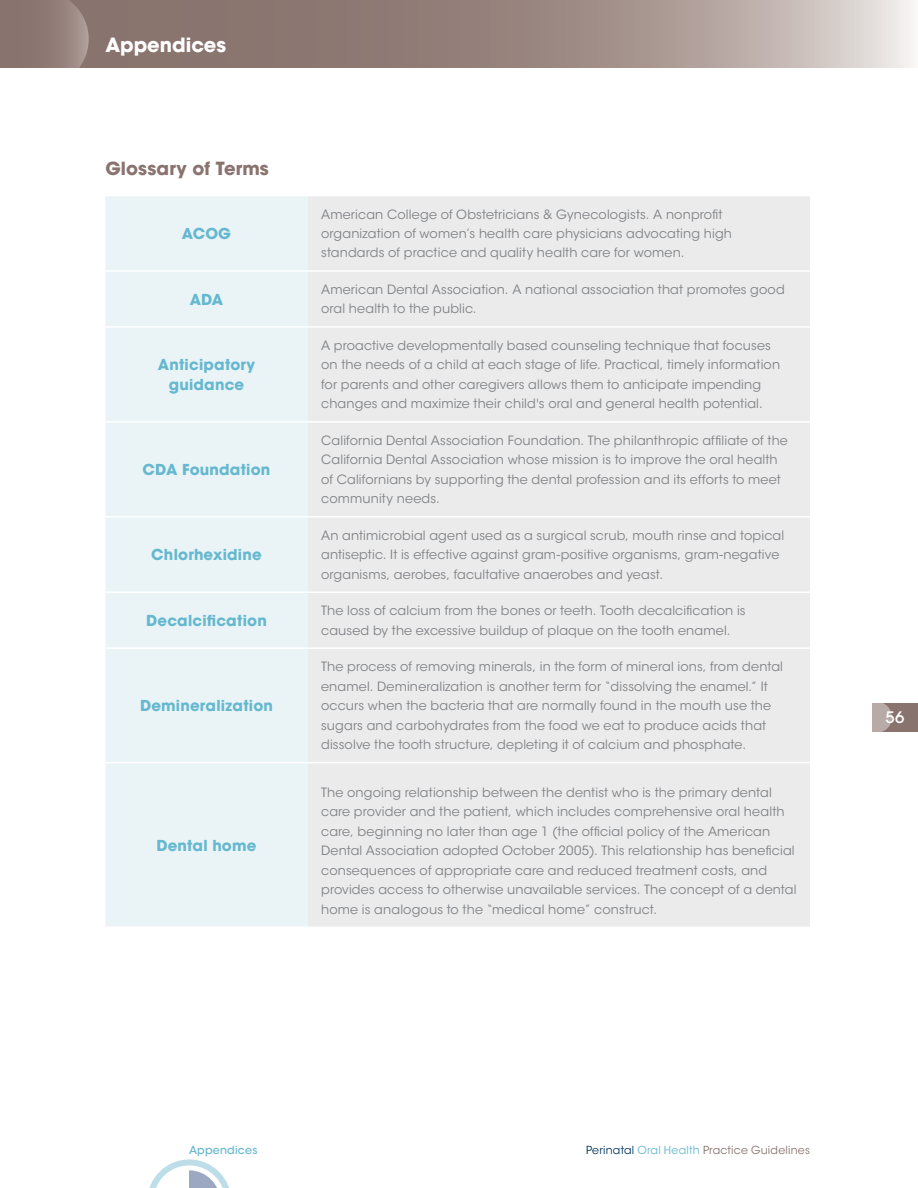
<style>
.page{position:relative;width:918px;height:1188px;background:#fff}
.page>*{position:absolute;margin:0;border:0;box-sizing:border-box;transform-origin:0 0}
.t1{font:700 19.5px "ITC Avant Garde Std";color:#fff}
.t2{font:700 18px "ITC Avant Garde Std";letter-spacing:.01em;color:#89736e}
.t3{font:500 15.75px "ITC Avant Garde Std";color:#fff}
.t4{font:700 15px/19.5px "ITC Avant Garde Std";letter-spacing:.015em;color:#65b8cf;text-align:center}
.t5{font:12.75px/19.5px "ITC Avant Garde Std";letter-spacing:.015em;color:#808285}
.t6{font:10.95px "ITC Avant Garde Std";letter-spacing:.02em;color:#89736e}
.t7{font:500 10.95px "ITC Avant Garde Std";letter-spacing:.02em;color:#65b8cf}
.s1{color:#00355f}
.s2{color:#65b8cf}
</style>
<div class="page">
<div style="left:872px;top:703px;width:46px;height:28px;background:#89736e"></div>
<svg style="left:872px;top:703px;width:20px;height:28px"></svg>
<svg style="left:89px;top:0;width:822px;height:68px;background:#a3918c"></svg>
<svg style="left:0;top:0;width:89px;height:68px;background:#907b76"></svg>
<div style="left:105px;top:196px;width:203px;height:731px;background:#eaf4f7"></div>
<div style="left:308px;top:196px;width:502px;height:731px;background:#ebebec"></div>
<hr style="left:105px;top:270px;width:203px;height:2px;background:#fff">
<hr style="left:308px;top:270px;width:502px;height:2px;background:#fff">
<hr style="left:105px;top:326px;width:203px;height:2px;background:#fff">
<hr style="left:308px;top:326px;width:502px;height:2px;background:#fff">
<hr style="left:105px;top:421px;width:203px;height:2px;background:#fff">
<hr style="left:308px;top:421px;width:502px;height:2px;background:#fff">
<hr style="left:105px;top:516px;width:203px;height:2px;background:#fff">
<hr style="left:308px;top:516px;width:502px;height:2px;background:#fff">
<hr style="left:105px;top:591px;width:203px;height:2px;background:#fff">
<hr style="left:308px;top:591px;width:502px;height:2px;background:#fff">
<hr style="left:105px;top:647px;width:203px;height:2px;background:#fff">
<hr style="left:308px;top:647px;width:502px;height:2px;background:#fff">
<hr style="left:105px;top:762px;width:203px;height:1px;background:#fff">
<hr style="left:308px;top:762px;width:502px;height:1px;background:#fff">
<svg style="left:149px;top:1159px;width:80px;height:29px"></svg>
<h1 class="t1" style="left:105px;top:32px;width:122px">Appendices</h1>
<h2 class="t2" style="left:105px;top:157px;width:165px">Glossary of Terms</h2>
<p class="t4" style="left:182px;top:223px;width:51px">ACOG</p>
<p class="t5" style="left:321px;top:204px;width:412px">American College of Obstetricians &amp; Gynecologists. A nonprofit organization of women’s health care physicians advocating high standards of practice and quality health care for women.</p>
<p class="t4" style="left:190px;top:289px;width:35px">ADA</p>
<p class="t5" style="left:321px;top:280px;width:465px">American Dental Association. A national association that promotes good oral health to the public.</p>
<p class="t4" style="left:158px;top:355px;width:99px">Anticipatory guidance</p>
<p class="t4" style="left:143px;top:460px;width:129px">CDA Foundation</p>
<p class="t4" style="left:151px;top:545px;width:112px">Chlorhexidine</p>
<p class="t5" style="left:321px;top:336px;width:461px">A proactive developmentally based counseling technique that focuses on the needs of a child at each stage of life. Practical, timely information for parents and other caregivers allows them to anticipate impending changes and maximize their child's oral and general health potential.</p>
<p class="t5" style="left:321px;top:431px;width:468px">California Dental Association Foundation. The philanthropic affiliate of the California Dental Association whose mission is to improve the oral health of Californians by supporting the dental profession and its efforts to meet community needs.</p>
<p class="t5" style="left:321px;top:526px;width:465px">An antimicrobial agent used as a surgical scrub, mouth rinse and topical antiseptic. It is effective against gram-positive organisms, gram-negative organisms, aerobes, facultative anaerobes and yeast.</p>
<p class="t4" style="left:146px;top:610px;width:122px">Decalcification</p>
<p class="t5" style="left:321px;top:601px;width:426px">The loss of calcium from the bones or teeth. Tooth decalcification is caused by the excessive buildup of plaque on the tooth enamel.</p>
<p class="t4" style="left:140px;top:696px;width:135px">Demineralization</p>
<p class="t4" style="left:156px;top:835px;width:102px">Dental home</p>
<p class="t5" style="left:321px;top:657px;width:463px">The process of removing minerals, in the form of mineral ions, from dental enamel. Demineralization is another term for “dissolving the enamel.” It occurs when the bacteria that are normally found in the mouth use the sugars and carbohydrates from the food we eat to produce acids that dissolve the tooth structure, depleting it of calcium and phosphate.</p>
<p class="t5" style="left:321px;top:783px;width:477px">The ongoing relationship between the dentist who is the primary dental care provider and the patient, which includes comprehensive oral health care, beginning no later than age 1 (the official policy of the American Dental Association adopted October 2005). This relationship has beneficial consequences of appropriate care and reduced treatment costs, and provides access to otherwise unavailable services. The concept of a dental home is analogous to the “medical home” construct.</p>
<p class="t3" style="left:886px;top:707px;width:20px">56</p>
<p class="t7" style="left:189px;top:1143px;width:70px">Appendices</p>
<p class="t6" style="left:586px;top:1143px;width:225px"><span class="s1">Perinatal</span> <span class="s2">Oral Health</span> Practice Guidelines</p>
</div>
